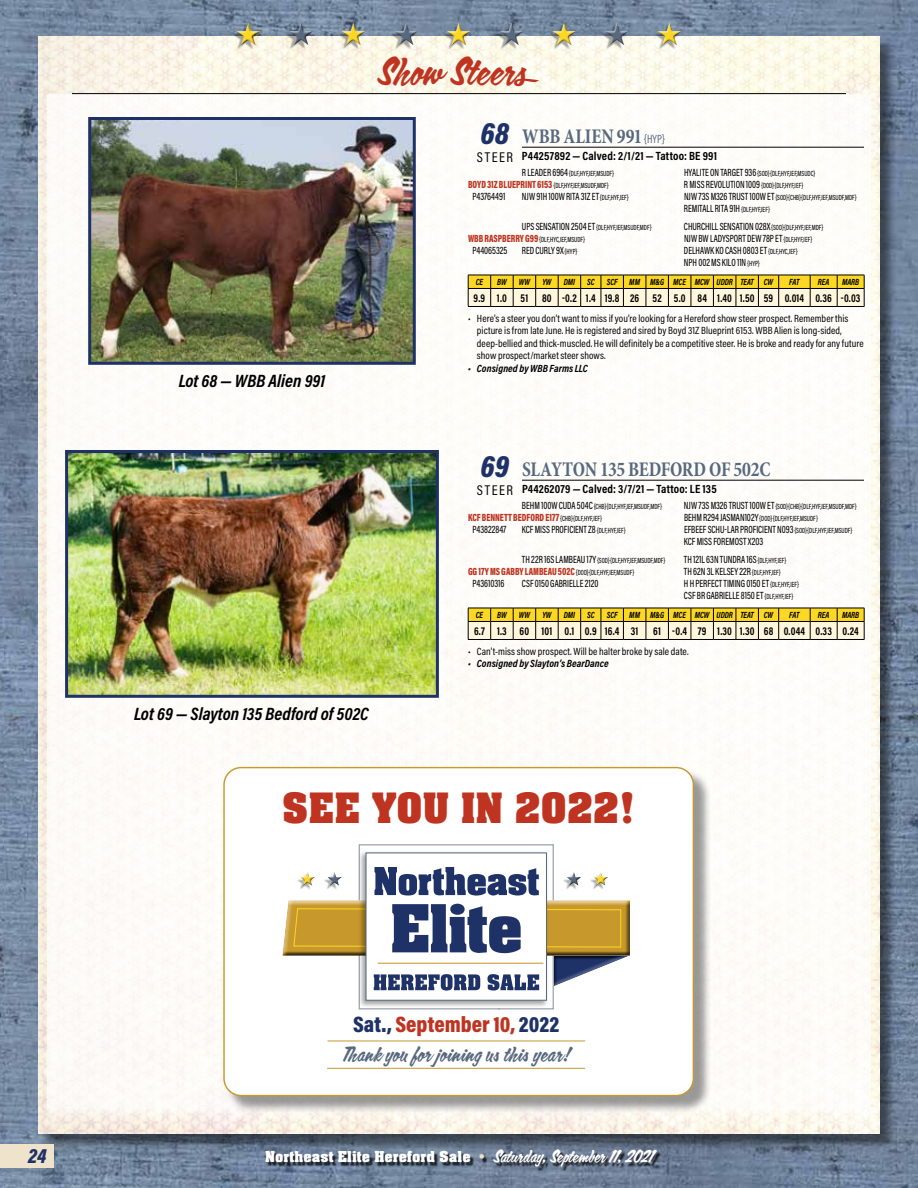
<style>
.page{position:relative;width:918px;height:1188px;background:#fff}
.page>*{position:absolute;margin:0;border:0;box-sizing:border-box;transform-origin:0 0}
.t1{font:700 45.75px "Neue Aachen Pro";color:#bf3421}
.t2{font:36px "Calgary Script OT";letter-spacing:.03em;color:#bf3421}
.t3{font:italic 900 31.5px "Acumin Pro Cond";color:#1e3268}
.t4{font:900 22.5px "Acumin Pro Cond";color:#bf3421}
.t5{font:700 condensed 21px "Minion Pro";letter-spacing:-.015em;color:#58687e;scale:.9 1}
.t6{font:italic 900 21px "Acumin Pro Cond";color:#1e3268}
.t7{font:19.5px "Calgary Script OT";letter-spacing:.03em;color:#58687e}
.t8{font:italic 700 18px "Acumin Pro Cond";color:#000}
.t9{font:700 16.5px "Neue Aachen Pro";letter-spacing:.01em;color:#fff}
.t10{font:14.25px "Acumin Pro Cond";letter-spacing:.115em;color:#000}
.t11{font:700 12px "Acumin Pro Cond";letter-spacing:.015em;color:#000}
.t12{font:700 11.25px "Acumin Pro Cond";letter-spacing:.02em;color:#000;scale:.9 1}
.t13{font:500 10.5px/12px "Acumin Pro Cond";color:#000;scale:.85 1}
.t14{font:10.5px/12.6px "Acumin Pro Cond";letter-spacing:.005em;color:#000}
.t15{font:italic 700 10.5px "Acumin Pro Cond";letter-spacing:.005em;color:#000}
.t16{font:900 10.5px "Acumin Pro Cond";color:#bf3421;scale:.85 1}
.t17{font:italic 700 9px "Acumin Pro Cond";letter-spacing:-.005em;color:#000;scale:.9 1}
.t18{font:500 7.5px "Acumin Pro Cond";color:#000;scale:.85 1}
.s1{font-family:"Acumin Pro Cond";font-weight:400;font-stretch:normal;font-size:12px}
.s2{font-size:10.5px}
.s3{font-weight:900;font-size:10.5px;color:#bf3421}
.s4{font-size:7.5px}
.s5{font-weight:500;font-size:7.5px;color:#000}
.s6{color:#1e3268}
.s7{color:#f0e3cb}
.s8{font-family:"Calgary Script OT";font-weight:400}
</style>
<div class="page">
<img style="left:0;top:0;width:918px;height:1188px">
<div style="left:39px;top:37px;width:858px;height:1114px;background:#000;opacity:.5"></div>
<img style="left:38px;top:36px;width:842px;height:1098px">
<div style="left:232px;top:25px;width:448px;height:25px;background:#000;opacity:.35"></div>
<div style="left:235px;top:21px;width:448px;height:26px;background:#fff;opacity:.75"></div>
<div style="left:235px;top:23px;width:448px;height:25px;background:#000;opacity:.75"></div>
<div style="left:47px;top:94px;width:824px;height:1040px;background:#fdfcf8"></div>
<div style="left:267px;top:1151px;width:394px;height:20px;background:#000;opacity:.75"></div>
<div style="left:0;top:1144px;width:54px;height:24px;background:#f0e3cb"></div>
<hr style="left:72px;top:93px;width:774px;height:1px;background:#000">
<hr style="left:522px;top:480px;width:342px;height:1px;background:#000">
<svg style="left:468px;top:608px;width:397px;height:32px;background:#dfcd7d"></svg>
<hr style="left:522px;top:147px;width:342px;height:1px;background:#000">
<svg style="left:468px;top:275px;width:397px;height:32px;background:#dfcd7d"></svg>
<img style="left:92px;top:121px;width:320px;height:240px">
<div style="left:88px;top:117px;width:328px;height:248px;border:3px solid #1e3268"></div>
<img style="left:69px;top:454px;width:366px;height:240px">
<div style="left:65px;top:450px;width:374px;height:248px;border:3px solid #1e3268"></div>
<div style="left:226px;top:769px;width:486px;height:345px;background:#000;opacity:.4"></div>
<div style="left:224px;top:768px;width:469px;height:328px;background:#fff;border-radius:17px"></div>
<svg style="left:282px;top:844px;width:348px;height:166px"></svg>
<hr style="left:327px;top:1068px;width:258px;height:1px;background:#c7982c">
<hr style="left:328px;top:1041px;width:257px;height:1px;background:#c7982c">
<svg style="left:236px;top:23px;width:25px;height:23px"></svg>
<svg style="left:289px;top:23px;width:24px;height:23px"></svg>
<svg style="left:342px;top:23px;width:24px;height:23px"></svg>
<svg style="left:394px;top:23px;width:24px;height:23px"></svg>
<svg style="left:447px;top:23px;width:24px;height:23px"></svg>
<svg style="left:500px;top:23px;width:24px;height:23px"></svg>
<svg style="left:552px;top:23px;width:24px;height:23px"></svg>
<svg style="left:605px;top:23px;width:24px;height:23px"></svg>
<svg style="left:657px;top:23px;width:25px;height:23px"></svg>
<h2 class="t2" style="left:377px;top:48px;width:165px">Show Steers</h2>
<h3 class="t3" style="left:480px;top:113px;width:31px">68</h3>
<h3 class="t10" style="left:477px;top:148px;width:38px">STEER</h3>
<h3 class="t5" style="left:522px;top:122px;width:160px">WBB ALIEN 991 <span class="s1">{HYP}</span></h3>
<p class="t11" style="left:522px;top:148px;width:197px">P44257892 — Calved: 2/1/21 — Tattoo: BE 991</p>
<p class="t18" style="left:522px;top:169px;width:110px"><span class="s2">R LEADER 6964</span> {DLF,HYF,IEF,MSUDF}</p>
<p class="t18" style="left:684px;top:169px;width:156px"><span class="s2">HYALITE ON TARGET 936</span> {SOD}{DLF,HYF,IEF,MSUDC}</p>
<p class="t18" style="left:468px;top:181px;width:167px"><span class="s3">BOYD 31Z BLUEPRINT 6153</span> {DLF,HYF,IEF,MSUDF,MDF}</p>
<p class="t13" style="left:684px;top:178px;width:142px">R MISS REVOLUTION 1009 <span class="s4">{DOD}{DLF,HYF,IEF}</span></p>
<p class="t13" style="left:472px;top:190px;width:40px">P43764491</p>
<p class="t13" style="left:522px;top:190px;width:127px">NJW 91H 100W RITA 31Z ET <span class="s4">{DLF,HYF,IEF}</span></p>
<p class="t18" style="left:684px;top:193px;width:205px"><span class="s2">NJW 73S M326 TRUST 100W ET</span> {SOD}{CHB}{DLF,HYF,IEF,MSUDF,MDF}</p>
<p class="t13" style="left:684px;top:202px;width:103px">REMITALL RITA 91H <span class="s4">{DLF,HYF,IEF}</span></p>
<p class="t18" style="left:522px;top:223px;width:154px"><span class="s2">UPS SENSATION 2504 ET</span> {DLF,HYF,IEF,MSUDF,MDF}</p>
<p class="t13" style="left:684px;top:220px;width:166px">CHURCHILL SENSATION 028X <span class="s4">{SOD}{DLF,HYF,IEF,MDF}</span></p>
<p class="t18" style="left:468px;top:235px;width:139px"><span class="s3">WBB RASPBERRY G99</span> {DLF,HYC,IEF,MSUDF}</p>
<p class="t13" style="left:684px;top:232px;width:153px">NJW BW LADYSPORT DEW 78P ET <span class="s4">{DLF,HYF,IEF}</span></p>
<p class="t13" style="left:472px;top:244px;width:43px">P44065325</p>
<p class="t13" style="left:522px;top:244px;width:67px">RED CURLY 9X <span class="s4">{HYP}</span></p>
<p class="t13" style="left:684px;top:244px;width:135px">DELHAWK KO CASH 0803 ET <span class="s4">{DLF,HYC,IEF}<br></span>NPH 002 MS KILO 11N <span class="s4">{HYP}</span></p>
<h3 class="t8" style="left:179px;top:369px;width:148px">Lot 68 — WBB Alien 991</h3>
<h3 class="t8" style="left:134px;top:702px;width:236px">Lot 69 — Slayton 135 Bedford of 502C</h3>
<p class="t17" style="left:476px;top:276px;width:10px">CE</p>
<p class="t17" style="left:497px;top:276px;width:12px">BW</p>
<p class="t17" style="left:519px;top:276px;width:14px">WW</p>
<p class="t17" style="left:542px;top:276px;width:12px">YW</p>
<p class="t17" style="left:564px;top:276px;width:14px">DMI</p>
<p class="t17" style="left:587px;top:276px;width:10px">SC</p>
<p class="t17" style="left:607px;top:276px;width:14px">SCF</p>
<p class="t17" style="left:629px;top:276px;width:161px">MM M&amp;G MCE MCW UDDR TEAT CW</p>
<p class="t17" style="left:789px;top:276px;width:13px">FAT</p>
<p class="t17" style="left:818px;top:276px;width:14px">REA</p>
<p class="t17" style="left:842px;top:276px;width:21px">MARB</p>
<p class="t12" style="left:474px;top:290px;width:431px">9.9 1.0 51 80 -0.2 1.4 19.8 26 52 5.0 84 1.40 1.50 59 0.014 0.36 -0.03</p>
<p class="t14" style="left:477px;top:311px;width:388px;text-indent:-9px">• Here’s a steer you don’t want to miss if you’re looking for a Hereford show steer prospect. Remember this picture is from late June. He is registered and sired by Boyd 31Z Blueprint 6153. WBB Alien is long-sided, deep-bellied and thick-muscled. He will definitely be a competitive steer. He is broke and ready for any future show prospect/market steer shows.</p>
<p class="t15" style="left:468px;top:361px;width:121px">• Consigned by WBB Farms LLC</p>
<h3 class="t3" style="left:481px;top:446px;width:30px">69</h3>
<h3 class="t10" style="left:477px;top:481px;width:38px">STEER</h3>
<h3 class="t5" style="left:522px;top:455px;width:277px">SLAYTON 135 BEDFORD OF 502C</h3>
<p class="t11" style="left:522px;top:481px;width:196px">P44262079 — Calved: 3/7/21 — Tattoo: LE 135</p>
<p class="t18" style="left:522px;top:502px;width:167px"><span class="s2">BEHM 100W CUDA 504C</span> {CHB}{DLF,HYF,IEF,MSUDF,MDF}</p>
<p class="t18" style="left:684px;top:502px;width:205px"><span class="s2">NJW 73S M326 TRUST 100W ET</span> {SOD}{CHB}{DLF,HYF,IEF,MSUDF,MDF}</p>
<p class="t16" style="left:468px;top:511px;width:159px">KCF BENNETT BEDFORD E177 <span class="s5">{CHB}{DLF,HYF,IEF}</span></p>
<p class="t18" style="left:684px;top:514px;width:159px"><span class="s2">BEHM R294 JASMAN102Y</span> {DOD}{DLF,HYF,IEF,MSUDF}</p>
<p class="t13" style="left:472px;top:523px;width:41px">P43822847</p>
<p class="t13" style="left:522px;top:523px;width:124px">KCF MISS PROFICIENT Z8 <span class="s4">{DLF,HYF,IEF}</span></p>
<p class="t13" style="left:684px;top:523px;width:200px">EFBEEF SCHU-LAR PROFICIENT N093 <span class="s4">{SOD}{DLF,HYF,IEF,MSUDF}<br></span>KCF MISS FOREMOST X203</p>
<p class="t18" style="left:522px;top:556px;width:171px"><span class="s2">TH 22R 16S LAMBEAU 17Y</span> {SOD}{DLF,HYF,IEF,MSUDF,MDF}</p>
<p class="t13" style="left:684px;top:553px;width:122px">TH 121L 63N TUNDRA 16S <span class="s4">{DLF,HYF,IEF}</span></p>
<p class="t18" style="left:468px;top:568px;width:197px"><span class="s3">GG 17Y MS GABBY LAMBEAU 502C</span>{DOD}{DLF,HYF,IEF,MSUDF}</p>
<p class="t13" style="left:684px;top:565px;width:116px">TH 62N 3L KELSEY 22R <span class="s4">{DLF,HYF,IEF}</span></p>
<p class="t13" style="left:472px;top:577px;width:39px">P43610316</p>
<p class="t13" style="left:522px;top:577px;width:91px">CSF 0150 GABRIELLE 2120</p>
<p class="t13" style="left:684px;top:577px;width:137px">H H PERFECT TIMING 0150 ET <span class="s4">{DLF,HYF,IEF}<br></span>CSF BR GABRIELLE 8150 ET <span class="s4">{DLF,HYF,IEF}</span></p>
<p class="t17" style="left:476px;top:609px;width:10px">CE</p>
<p class="t17" style="left:497px;top:609px;width:12px">BW</p>
<p class="t17" style="left:519px;top:609px;width:14px">WW</p>
<p class="t17" style="left:542px;top:609px;width:12px">YW</p>
<p class="t17" style="left:564px;top:609px;width:14px">DMI</p>
<p class="t17" style="left:587px;top:609px;width:10px">SC</p>
<p class="t17" style="left:607px;top:609px;width:14px">SCF</p>
<p class="t17" style="left:629px;top:609px;width:161px">MM M&amp;G MCE MCW UDDR TEAT CW</p>
<p class="t17" style="left:789px;top:609px;width:13px">FAT</p>
<p class="t17" style="left:818px;top:609px;width:14px">REA</p>
<p class="t17" style="left:842px;top:609px;width:21px">MARB</p>
<p class="t12" style="left:474px;top:623px;width:184px">6.7 1.3 60 101 0.1 0.9 16.4 31</p>
<p class="t12" style="left:653px;top:623px;width:230px">61 -0.4 79 1.30 1.30 68 0.044 0.33 0.24</p>
<p class="t14" style="left:468px;top:644px;width:222px">• Can’t-miss show prospect. Will be halter broke by sale date.</p>
<p class="t15" style="left:468px;top:657px;width:142px">• Consigned by Slayton’s BearDance</p>
<h1 class="t1" style="left:282px;top:782px;width:355px">SEE YOU IN 2022!</h1>
<h3 class="t4" style="left:353px;top:1010px;width:208px"><span class="s6">Sat.,</span> September 10, <span class="s6">2022</span></h3>
<h3 class="t7" style="left:343px;top:1042px;width:227px">Thank you for joining us this year!</h3>
<h3 class="t6" style="left:28px;top:1142px;width:20px">24</h3>
<h3 class="t9" style="left:265px;top:1148px;width:390px">Northeast Elite Hereford Sale <span class="s7">•</span> <span class="s8">Saturday, September 11, 2021</span></h3>
</div>
